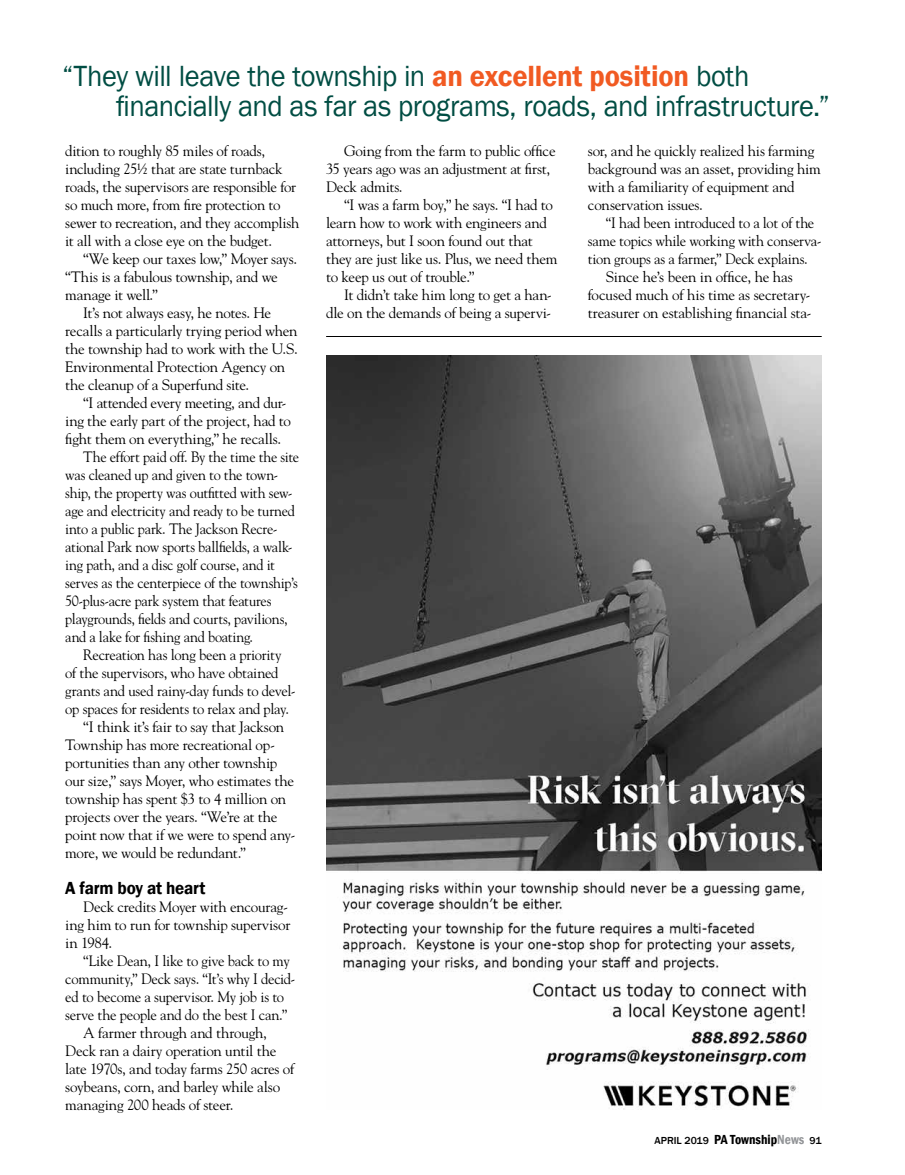
<style>
.page{position:relative;width:905px;height:1175px;background:#fff}
.page>*{position:absolute;margin:0;border:0;box-sizing:border-box;transform-origin:0 0}
.t1{font:30px/30px "Franklin Gothic";letter-spacing:-.015em;color:#004d43;scale:.95 1}
.t2{font:600 18px "Franklin Gothic";letter-spacing:-.01em;color:#000;scale:.95 1}
.t3{font:15px/18px "Goudy";letter-spacing:-.015em;color:#000}
.t4{font:15px "Goudy";letter-spacing:-.015em;color:#000;scale:.95 1}
.t5{font:15px "Goudy";letter-spacing:-.015em;color:#000;scale:.96 1}
.t6{font:500 10.5px "Franklin Gothic";color:#000}
.s1{font-weight:600;color:#f15a22}
.s2{font-weight:600;font-stretch:condensed;font-size:13.5px}
.s3{font-weight:600;font-stretch:condensed;font-size:13.5px;color:#939598}
</style>
<div class="page">
<img style="left:326px;top:355px;width:495px;height:754px">
<hr style="left:326px;top:336px;width:495px;height:1px;background:#000">
<h1 class="t1" style="left:116px;top:61px;width:752px;text-indent:-54px">“They will leave the township in <span class="s1">an excellent position</span> both financially and as far as programs, roads, and infrastructure.”</h1>
<p class="t3" style="left:65px;top:141px;width:235px">dition to roughly 85 miles of roads, including 25½ that are state turnback roads, the supervisors are responsible for so much more, from fire protection to sewer to recreation, and they accomplish it all with a close eye on the budget.</p>
<p class="t3" style="left:83px;top:249px;width:215px">“We keep our taxes low,” Moyer says.</p>
<p class="t3" style="left:65px;top:267px;width:214px">“This is a fabulous township, and we</p>
<p class="t3" style="left:65px;top:285px;width:94px">manage it well.”</p>
<p class="t3" style="left:83px;top:303px;width:189px">It’s not always easy, he notes. He</p>
<p class="t3" style="left:65px;top:321px;width:234px">recalls a particularly trying period when</p>
<p class="t3" style="left:65px;top:339px;width:234px">the township had to work with the U.S.</p>
<p class="t3" style="left:65px;top:357px;width:221px">Environmental Protection Agency on</p>
<p class="t3" style="left:65px;top:375px;width:186px">the cleanup of a Superfund site.</p>
<p class="t3" style="left:83px;top:393px;width:205px">“I attended every meeting, and dur-</p>
<p class="t3" style="left:65px;top:411px;width:227px">ing the early part of the project, had to</p>
<p class="t3" style="left:65px;top:429px;width:217px">fight them on everything,” he recalls.</p>
<p class="t4" style="left:83px;top:447px;width:229px">The effort paid off. By the time the site</p>
<p class="t4" style="left:65px;top:465px;width:226px">was cleaned up and given to the town-</p>
<p class="t4" style="left:65px;top:483px;width:241px">ship, the property was outfitted with sew-</p>
<p class="t4" style="left:65px;top:501px;width:243px">age and electricity and ready to be turned</p>
<p class="t4" style="left:65px;top:519px;width:225px">into a public park. The Jackson Recre-</p>
<p class="t4" style="left:65px;top:537px;width:241px">ational Park now sports ballfields, a walk-</p>
<p class="t4" style="left:65px;top:555px;width:222px">ing path, and a disc golf course, and it</p>
<p class="t4" style="left:65px;top:573px;width:246px">serves as the centerpiece of the township’s</p>
<p class="t4" style="left:65px;top:591px;width:219px">50-plus-acre park system that features</p>
<p class="t4" style="left:65px;top:609px;width:235px">playgrounds, fields and courts, pavilions,</p>
<p class="t4" style="left:65px;top:627px;width:199px">and a lake for fishing and boating.</p>
<p class="t3" style="left:83px;top:645px;width:200px">Recreation has long been a priority</p>
<p class="t3" style="left:65px;top:663px;width:215px">of the supervisors, who have obtained</p>
<p class="t3" style="left:65px;top:681px;width:232px">grants and used rainy-day funds to devel-</p>
<p class="t3" style="left:65px;top:699px;width:225px">op spaces for residents to relax and play.</p>
<p class="t3" style="left:83px;top:717px;width:202px">“I think it’s fair to say that Jackson</p>
<p class="t3" style="left:65px;top:735px;width:211px">Township has more recreational op-</p>
<p class="t3" style="left:65px;top:753px;width:214px">portunities than any other township</p>
<p class="t3" style="left:65px;top:771px;width:230px">our size,” says Moyer, who estimates the</p>
<p class="t3" style="left:65px;top:789px;width:222px">township has spent $3 to 4 million on</p>
<p class="t3" style="left:65px;top:807px;width:214px">projects over the years. “We’re at the</p>
<p class="t3" style="left:65px;top:825px;width:231px">point now that if we were to spend any-</p>
<p class="t3" style="left:65px;top:843px;width:182px">more, we would be redundant.”</p>
<p class="t2" style="left:65px;top:877px;width:149px">A farm boy at heart</p>
<p class="t3" style="left:65px;top:897px;width:226px;text-indent:18px">Deck credits Moyer with encourag&shy;ing him to run for township supervisor in 1984.</p>
<p class="t3" style="left:83px;top:951px;width:208px">“Like Dean, I like to give back to my</p>
<p class="t3" style="left:65px;top:969px;width:232px">community,” Deck says. “It’s why I decid-</p>
<p class="t3" style="left:65px;top:987px;width:220px">ed to become a supervisor. My job is to</p>
<p class="t3" style="left:65px;top:1005px;width:223px">serve the people and do the best I can.”</p>
<p class="t3" style="left:83px;top:1023px;width:185px">A farmer through and through,</p>
<p class="t3" style="left:65px;top:1041px;width:212px">Deck ran a dairy operation until the</p>
<p class="t3" style="left:65px;top:1059px;width:230px">late 1970s, and today farms 250 acres of</p>
<p class="t3" style="left:65px;top:1077px;width:216px">soybeans, corn, and barley while also</p>
<p class="t3" style="left:65px;top:1095px;width:170px">managing 200 heads of steer.</p>
<p class="t3" style="left:326px;top:141px;width:231px;text-indent:18px">Going from the farm to public office<br>35 years ago was an adjustment at first,<br>Deck admits.</p>
<p class="t3" style="left:326px;top:195px;width:233px;text-indent:18px">“I was a farm boy,” he says. “I had to learn how to work with engineers and attorneys, but I soon found out that they are just like us. Plus, we need them to keep us out of trouble.”</p>
<p class="t3" style="left:326px;top:285px;width:227px;text-align:right">It didn’t take him long to get a han&shy;dle on the demands of being a supervi-</p>
<p class="t3" style="left:588px;top:141px;width:234px">sor, and he quickly realized his farming background was an asset, providing him with a familiarity of equipment and conservation issues.</p>
<p class="t5" style="left:606px;top:213px;width:218px">“I had been introduced to a lot of the</p>
<p class="t5" style="left:588px;top:231px;width:245px">same topics while working with conserva-</p>
<p class="t5" style="left:588px;top:249px;width:230px">tion groups as a farmer,” Deck explains.</p>
<p class="t3" style="left:606px;top:267px;width:188px">Since he’s been in office, he has</p>
<p class="t3" style="left:588px;top:285px;width:222px">focused much of his time as secretary-</p>
<p class="t3" style="left:588px;top:303px;width:225px">treasurer on establishing financial sta-</p>
<p class="t6" style="left:654px;top:1133px;width:169px">APRIL 2019 <span class="s2">PA Township</span><span class="s3">News</span> 91</p>
</div>
